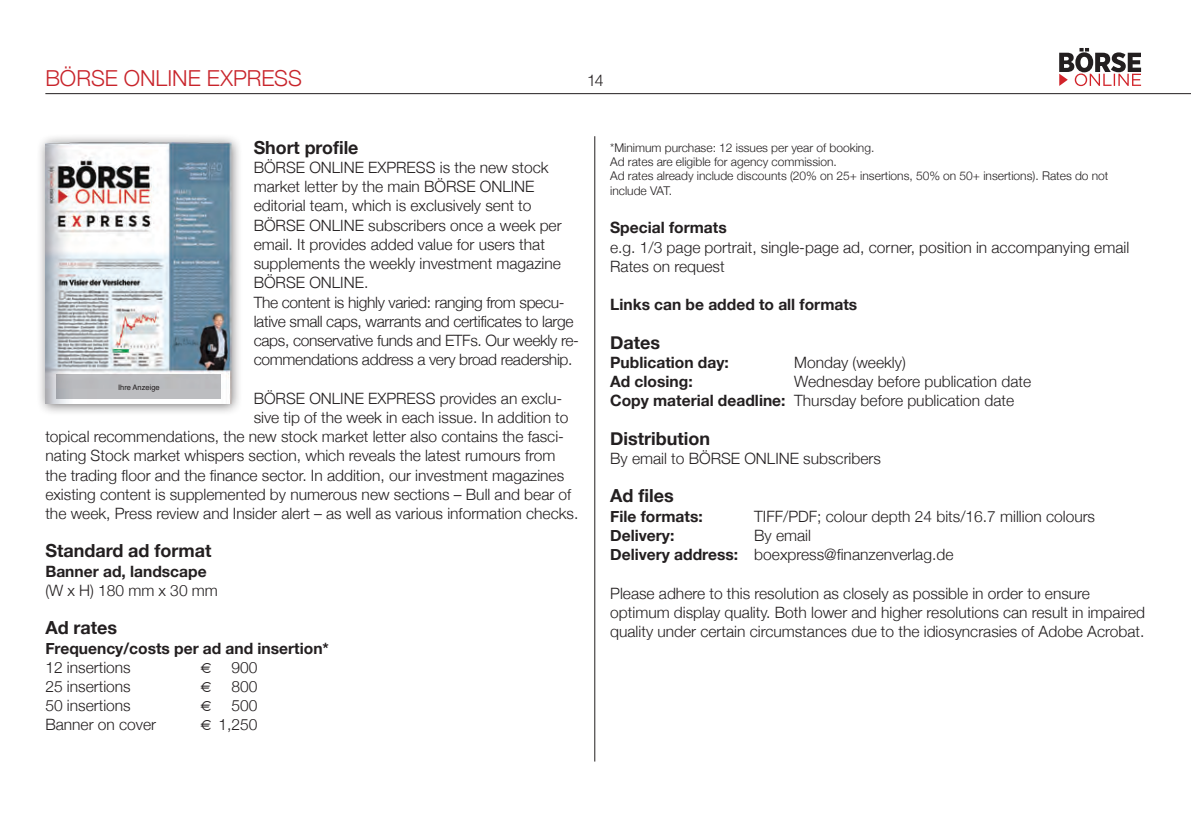
<style>
.page{position:relative;width:1191px;height:840px;background:#fff}
.page>*{position:absolute;margin:0;border:0;box-sizing:border-box;transform-origin:0 0}
.t1{font:300 22px "Helvetica Neue";color:#c8242b}
.t2{font:700 18px "Helvetica Neue";color:#231f20}
.t3{font:300 16px "Helvetica Neue";color:#231f20}
.t4{font:300 15.6px/19.2px "Helvetica Neue";color:#231f20}
.t5{font:300 15.6px/19.2px "Helvetica Neue";letter-spacing:-.02em;color:#231f20}
.t6{font:700 15.6px/19.2px "Helvetica Neue";color:#231f20}
.t7{font:300 12px/14.4px "Helvetica Neue";color:#231f20}
.t8{font:7.4px "Helvetica";color:#231f20}
.s1{font-weight:300}
.s2{font-weight:700}
</style>
<div class="page">
<hr style="left:45px;top:93px;width:1146px;height:1px;background:#231f20">
<svg style="left:1059px;top:48px;width:82px;height:38px"></svg>
<hr style="left:594px;top:136px;width:1px;height:625px;background:#231f20">
<div style="left:36px;top:133px;width:207px;height:283px;background:#231f20;opacity:.6"></div>
<img style="left:45px;top:142px;width:186px;height:261px">
<div style="left:57px;top:374px;width:164px;height:24px;background:#bcbdc0"></div>
<p class="t1" style="left:45px;top:60px;width:258px">BÖRSE ONLINE EXPRESS</p>
<p class="t3" style="left:587px;top:67px;width:18px">14</p>
<p class="t2" style="left:254px;top:133px;width:106px">Short profile</p>
<p class="t4" style="left:254px;top:157px;width:309px">BÖRSE ONLINE EXPRESS is the new stock market letter by the main BÖRSE ONLINE editorial team, which is exclusively sent to BÖRSE ONLINE subscribers once a week per email. It provides added value for users that supplements the weekly investment magazine BÖRSE ONLINE.</p>
<p class="t5" style="left:254px;top:291px;width:327px">The content is highly varied: ranging from specu&shy;lative small caps, warrants and certificates to large caps, conservative funds and ETFs. Our weekly re&shy;commendations address a very broad readership.</p>
<p class="t4" style="left:254px;top:387px;width:310px">BÖRSE ONLINE EXPRESS provides an exclu-</p>
<p class="t4" style="left:254px;top:406px;width:316px">sive tip of the week in each issue. In addition to</p>
<p class="t4" style="left:45px;top:426px;width:520px">topical recommendations, the new stock market letter also contains the fasci-</p>
<p class="t4" style="left:45px;top:445px;width:511px">nating Stock market whispers section, which reveals the latest rumours from</p>
<p class="t4" style="left:45px;top:464px;width:520px">the trading floor and the finance sector. In addition, our investment magazines</p>
<p class="t4" style="left:45px;top:483px;width:527px">existing content is supplemented by numerous new sections – Bull and bear of</p>
<p class="t4" style="left:45px;top:502px;width:534px">the week, Press review and Insider alert – as well as various information checks.</p>
<p class="t2" style="left:45px;top:536px;width:168px">Standard ad format</p>
<p class="t6" style="left:45px;top:561px;width:174px">Banner ad, landscape <span class="s1">(W x H) 180 mm x 30 mm</span></p>
<p class="t2" style="left:45px;top:613px;width:73px">Ad rates</p>
<p class="t6" style="left:45px;top:638px;width:285px">Frequency/costs per ad and insertion*</p>
<p class="t4" style="left:45px;top:656px;width:87px">12 insertions</p>
<p class="t4" style="left:231px;top:656px;width:28px">900</p>
<p class="t4" style="left:45px;top:675px;width:87px">25 insertions</p>
<p class="t4" style="left:231px;top:675px;width:28px">800</p>
<p class="t4" style="left:45px;top:694px;width:87px">50 insertions</p>
<p class="t4" style="left:231px;top:694px;width:28px">500</p>
<p class="t4" style="left:45px;top:714px;width:112px">Banner on cover</p>
<p class="t4" style="left:218px;top:714px;width:41px">1,250</p>
<p class="t8" style="left:118px;top:381px;width:43px">Ihre Anzeige</p>
<p class="t7" style="left:610px;top:139px;width:266px">*Minimum purchase: 12 issues per year of booking.</p>
<p class="t7" style="left:610px;top:154px;width:228px">Ad rates are eligible for agency commission.</p>
<p class="t7" style="left:610px;top:168px;width:500px">Ad rates already include discounts (20% on 25+ insertions, 50% on 50+ insertions). Rates do not include VAT.</p>
<p class="t4" style="left:610px;top:217px;width:520px"><span class="s2">Special formats<br></span>e.g. 1/3 page portrait, single-page ad, corner, position in accompanying email</p>
<p class="t4" style="left:610px;top:255px;width:116px">Rates on request</p>
<p class="t6" style="left:610px;top:295px;width:249px">Links can be added to all formats</p>
<p class="t2" style="left:610px;top:328px;width:52px">Dates</p>
<p class="t6" style="left:610px;top:353px;width:120px">Publication day:</p>
<p class="t4" style="left:794px;top:351px;width:113px">Monday (weekly)</p>
<p class="t6" style="left:610px;top:372px;width:84px">Ad closing:</p>
<p class="t4" style="left:794px;top:371px;width:238px">Wednesday before publication date</p>
<p class="t4" style="left:610px;top:390px;width:405px"><span class="s2">Copy material deadline:</span> Thursday before publication date</p>
<p class="t2" style="left:610px;top:424px;width:101px">Distribution</p>
<p class="t4" style="left:610px;top:447px;width:272px">By email to BÖRSE ONLINE subscribers</p>
<p class="t2" style="left:610px;top:481px;width:65px">Ad files</p>
<p class="t6" style="left:610px;top:506px;width:94px">File formats:</p>
<p class="t4" style="left:754px;top:505px;width:342px">TIFF/PDF; colour depth 24 bits/16.7 million colours</p>
<p class="t6" style="left:610px;top:525px;width:66px">Delivery:</p>
<p class="t4" style="left:610px;top:524px;width:345px;text-align:center">By email<br><span class="s2">Delivery address:</span> boexpress@finanzenverlag.de</p>
<p class="t4" style="left:610px;top:582px;width:536px">Please adhere to this resolution as closely as possible in order to ensure optimum display quality. Both lower and higher resolutions can result in impaired quality under certain circumstances due to the idiosyncrasies of Adobe Acrobat.</p>
</div>
